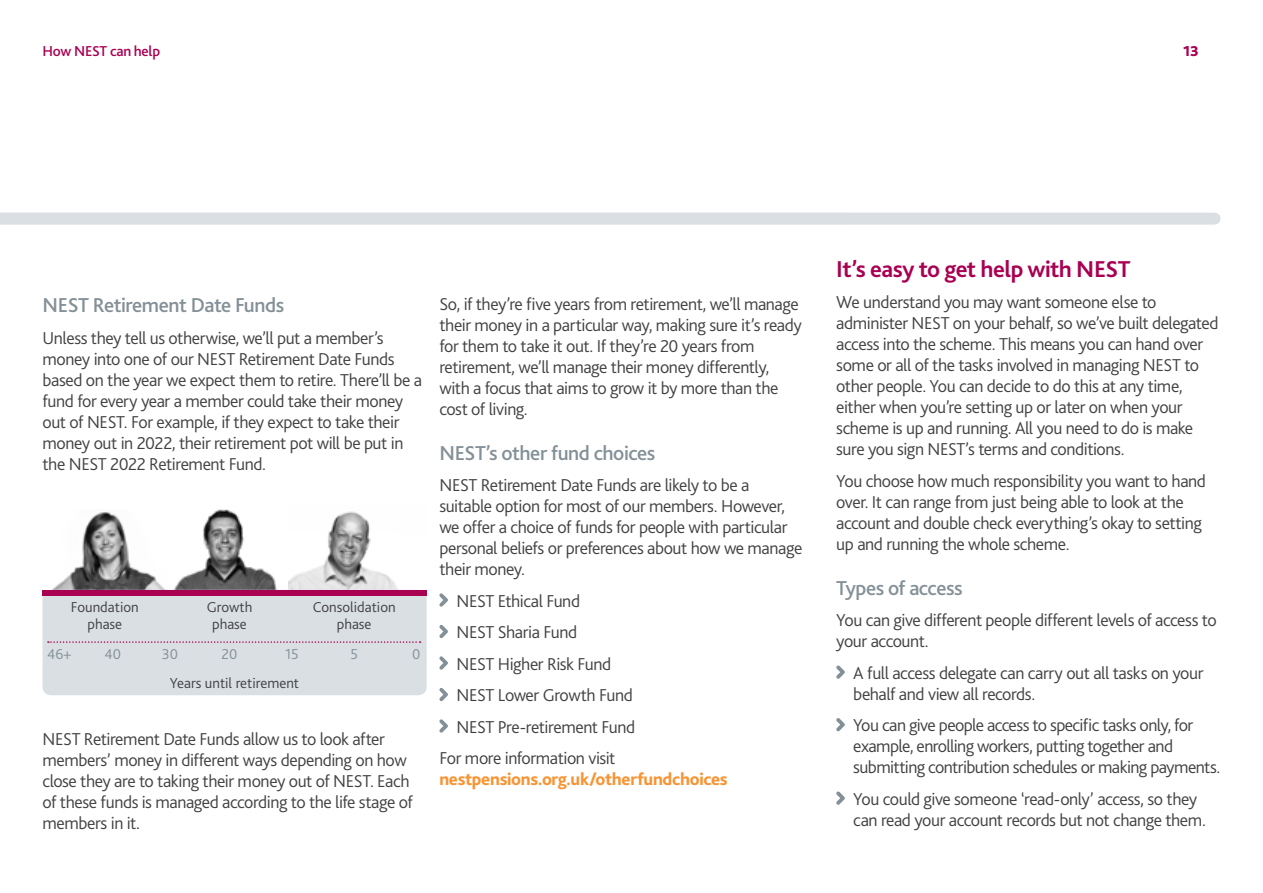
<style>
.page{position:relative;width:1263px;height:893px;background:#fff}
.page>*{position:absolute;margin:0;border:0;box-sizing:border-box;transform-origin:0 0}
.t1{font:700 24px "Bliss 2";letter-spacing:-.02em;color:#a90052}
.t2{font:500 21px "Bliss 2";letter-spacing:-.025em;color:#839097}
.t3{font:300 18px/21px "Bliss 2";letter-spacing:-.025em;color:#414042}
.t4{font:800 18px "Bliss 2";letter-spacing:-.02em;color:#f79433}
.t5{font:300 15px/16.5px "Bliss 2";color:#414042;text-align:center}
.t6{font:500 15px "Bliss 2";letter-spacing:-.02em;color:#a90052}
.t7{font:300 15px "Bliss 2";color:#839097}
.t8{font:800 15px "Bliss 2";color:#a90052}
</style>
<div class="page">
<img style="left:53px;top:512px;width:114px;height:78px">
<img style="left:288px;top:511px;width:139px;height:85px">
<img style="left:173px;top:509px;width:105px;height:81px">
<div style="left:43px;top:590px;width:384px;height:105px;background:#d9dfe3;border-radius:9px"></div>
<div style="left:43px;top:590px;width:384px;height:5px;background:#a90052"></div>
<svg style="left:48px;top:641px;width:373px;height:2px"></svg>
<svg style="left:836px;top:665px;width:9px;height:14px"></svg>
<svg style="left:836px;top:718px;width:9px;height:13px"></svg>
<svg style="left:836px;top:791px;width:9px;height:14px"></svg>
<svg style="left:0;top:212px;width:1220px;height:13px;background:#dbe1e4"></svg>
<svg style="left:439px;top:593px;width:9px;height:14px"></svg>
<svg style="left:439px;top:625px;width:9px;height:13px"></svg>
<svg style="left:439px;top:656px;width:9px;height:14px"></svg>
<svg style="left:439px;top:688px;width:9px;height:13px"></svg>
<svg style="left:439px;top:719px;width:9px;height:14px"></svg>
<p class="t6" style="left:43px;top:42px;width:119px">How NEST can help</p>
<p class="t8" style="left:1183px;top:42px;width:17px">13</p>
<p class="t2" style="left:43px;top:292px;width:243px">NEST Retirement Date Funds</p>
<p class="t3" style="left:43px;top:327px;width:381px">Unless they tell us otherwise, we’ll put a member’s money into one of our NEST Retirement Date Funds based on the year we expect them to retire. There’ll be a fund for every year a member could take their money out of NEST. For example, if they expect to take their money out in 2022, their retirement pot will be put in the NEST 2022 Retirement Fund.</p>
<p class="t5" style="left:71px;top:598px;width:69px">Foundation phase</p>
<p class="t5" style="left:207px;top:598px;width:47px">Growth phase</p>
<p class="t5" style="left:313px;top:598px;width:84px">Consolidation phase</p>
<p class="t7" style="left:47px;top:645px;width:26px">46+</p>
<p class="t7" style="left:105px;top:645px;width:18px">40</p>
<p class="t7" style="left:162px;top:645px;width:18px">30</p>
<p class="t7" style="left:222px;top:645px;width:17px">20</p>
<p class="t7" style="left:285px;top:645px;width:15px">15</p>
<p class="t7" style="left:350px;top:645px;width:9px">5</p>
<p class="t7" style="left:412px;top:645px;width:10px">0</p>
<p class="t5" style="left:170px;top:674px;width:131px">Years until retirement</p>
<p class="t3" style="left:43px;top:728px;width:372px">NEST Retirement Date Funds allow us to look after members’ money in different ways depending on how close they are to taking their money out of NEST. Each of these funds is managed according to the life stage of members in it.</p>
<p class="t3" style="left:439px;top:293px;width:364px">So, if they’re five years from retirement, we’ll manage their money in a particular way, making sure it’s ready for them to take it out. If they’re 20 years from retirement, we’ll manage their money differently, with a focus that aims to grow it by more than the cost of living.</p>
<p class="t2" style="left:439px;top:440px;width:217px">NEST’s other fund choices</p>
<p class="t3" style="left:439px;top:474px;width:364px">NEST Retirement Date Funds are likely to be a suitable option for most of our members. However, we offer a choice of funds for people with particular personal beliefs or preferences about how we manage their money.</p>
<p class="t3" style="left:456px;top:590px;width:125px">NEST Ethical Fund</p>
<p class="t3" style="left:456px;top:621px;width:122px">NEST Sharia Fund</p>
<p class="t3" style="left:456px;top:653px;width:156px">NEST Higher Risk Fund</p>
<p class="t3" style="left:456px;top:684px;width:178px">NEST Lower Growth Fund</p>
<p class="t3" style="left:456px;top:716px;width:180px">NEST Pre-retirement Fund</p>
<p class="t3" style="left:439px;top:747px;width:178px">For more information visit</p>
<p class="t4" style="left:439px;top:768px;width:290px">nestpensions.org.uk/otherfundchoices</p>
<h1 class="t1" style="left:836px;top:254px;width:296px">It’s easy to get help with NEST</h1>
<p class="t3" style="left:836px;top:291px;width:384px">We understand you may want someone else to administer NEST on your behalf, so we’ve built delegated access into the scheme. This means you can hand over some or all of the tasks involved in managing NEST to other people. You can decide to do this at any time, either when you’re setting up or later on when your scheme is up and running. All you need to do is make sure you sign NEST’s terms and conditions.</p>
<p class="t3" style="left:836px;top:470px;width:371px">You choose how much responsibility you want to hand over. It can range from just being able to look at the account and double check everything’s okay to setting up and running the whole scheme.</p>
<p class="t2" style="left:836px;top:575px;width:128px">Types of access</p>
<p class="t3" style="left:836px;top:609px;width:382px">You can give different people different levels of access to your account.</p>
<p class="t3" style="left:853px;top:662px;width:352px">A full access delegate can carry out all tasks on your behalf and view all records.</p>
<p class="t3" style="left:853px;top:714px;width:369px">You can give people access to specific tasks only, for example, enrolling workers, putting together and submitting contribution schedules or making payments.</p>
<p class="t3" style="left:853px;top:788px;width:354px">You could give someone ‘read-only’ access, so they can read your account records but not change them.</p>
</div>
